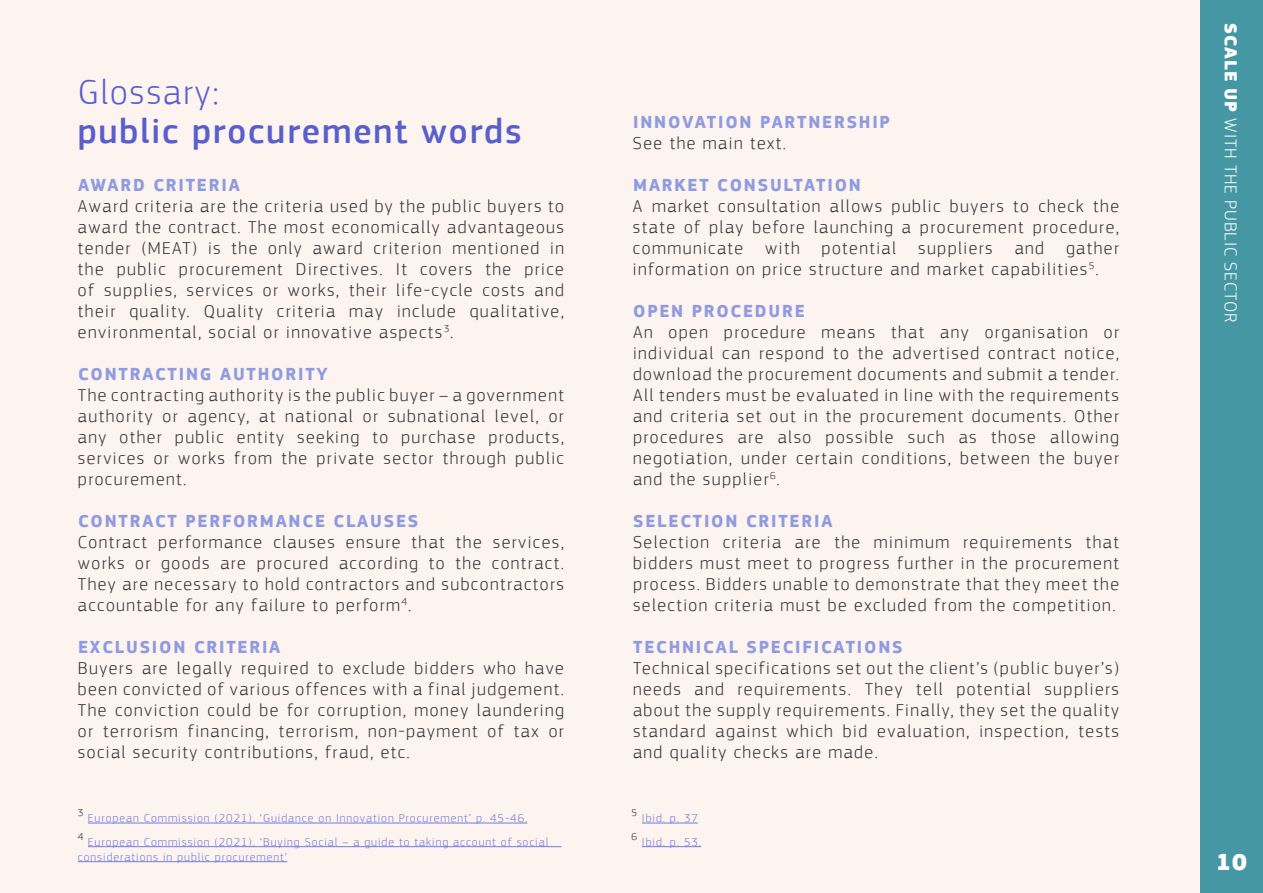
<style>
.page{position:relative;width:1263px;height:893px;background:#fff}
.page>*{position:absolute;margin:0;border:0;box-sizing:border-box;transform-origin:0 0}
.t1{font:500 36px "EC Square Sans Pro";letter-spacing:.05em;color:#585fcc}
.t2{font:300 36px "EC Square Sans Pro";letter-spacing:.05em;color:#585fcc}
.t3{font:900 24px "EC Square Sans Pro";color:#fff}
.t4{font:300 18px/21px "EC Square Sans Pro";letter-spacing:.08em;color:#333;text-align:justify}
.t5{font:700 18px "EC Square Sans Pro";letter-spacing:.1em;color:#8f9be0}
.t6{font:300 18px "EC Square Sans Pro";letter-spacing:.05em;color:#fff}
.t7{font:300 12px/15px "EC Square Sans Pro";letter-spacing:.08em;color:#727dde}
.t8{font:300 10.5px "EC Square Sans Pro";color:#333}
.s1{font-weight:900}
</style>
<div class="page">
<div style="left:0;top:0;width:1200px;height:893px;background:#fdf3ef"></div>
<div style="left:1200px;top:0;width:63px;height:893px;background:#4598a3"></div>
<hr style="left:88px;top:823px;width:439px;height:1px;background:#727dde">
<hr style="left:642px;top:823px;width:56px;height:1px;background:#727dde">
<hr style="left:642px;top:846px;width:59px;height:1px;background:#727dde">
<hr style="left:88px;top:846px;width:473px;height:1px;background:#727dde">
<hr style="left:78px;top:861px;width:209px;height:1px;background:#727dde">
<h1 class="t2" style="left:78px;top:71px;width:142px">Glossary:</h1>
<h1 class="t1" style="left:78px;top:110px;width:445px">public procurement words</h1>
<p class="t5" style="left:78px;top:174px;width:163px">AWARD CRITERIA</p>
<p class="t4" style="left:78px;top:196px;width:488px">Award criteria are the criteria used by the public buyers to award the contract. The most economically advantageous tender (MEAT) is the only award criterion mentioned in the public procurement Directives. It covers the price of supplies, services or works, their life-cycle costs and their quality. Quality criteria may include qualitative, environmental, social or innovative aspects<sup>3</sup>.</p>
<p class="t5" style="left:78px;top:363px;width:251px">CONTRACTING AUTHORITY</p>
<p class="t4" style="left:78px;top:385px;width:487px">The contracting authority is the public buyer – a government authority or agency, at national or subnational level, or any other public entity seeking to purchase products, services or works from the private sector through public procurement.</p>
<p class="t5" style="left:78px;top:510px;width:342px">CONTRACT PERFORMANCE CLAUSES</p>
<p class="t4" style="left:78px;top:532px;width:488px">Contract performance clauses ensure that the services, works or goods are procured according to the contract.<br>They are necessary to hold contractors and subcontractors accountable for any failure to perform<sup>4</sup>.</p>
<p class="t5" style="left:78px;top:636px;width:204px">EXCLUSION CRITERIA</p>
<p class="t4" style="left:78px;top:658px;width:488px">Buyers are legally required to exclude bidders who have been convicted of various offences with a final judgement.<br>The conviction could be for corruption, money laundering or terrorism financing, terrorism, non-payment of tax or social security contributions, fraud, etc.</p>
<p class="t5" style="left:633px;top:111px;width:258px">INNOVATION PARTNERSHIP</p>
<p class="t4" style="left:633px;top:133px;width:155px">See the main text.</p>
<p class="t5" style="left:633px;top:174px;width:229px">MARKET CONSULTATION</p>
<p class="t4" style="left:633px;top:196px;width:488px">A market consultation allows public buyers to check the state of play before launching a procurement procedure, communicate with potential suppliers and gather information on price structure and market capabilities<sup>5</sup>.</p>
<p class="t5" style="left:633px;top:300px;width:173px">OPEN PROCEDURE</p>
<p class="t4" style="left:633px;top:322px;width:488px">An open procedure means that any organisation or individual can respond to the advertised contract notice, download the procurement documents and submit a tender.<br>All tenders must be evaluated in line with the requirements and criteria set out in the procurement documents. Other procedures are also possible such as those allowing negotiation, under certain conditions, between the buyer and the supplier<sup>6</sup>.</p>
<p class="t5" style="left:633px;top:510px;width:201px">SELECTION CRITERIA</p>
<p class="t4" style="left:633px;top:532px;width:487px">Selection criteria are the minimum requirements that bidders must meet to progress further in the procurement process. Bidders unable to demonstrate that they meet the selection criteria must be excluded from the competition.</p>
<p class="t5" style="left:633px;top:636px;width:271px">TECHNICAL SPECIFICATIONS</p>
<p class="t4" style="left:633px;top:658px;width:488px">Technical specifications set out the client’s (public buyer’s) needs and requirements. They tell potential suppliers about the supply requirements. Finally, they set the quality standard against which bid evaluation, inspection, tests and quality checks are made.</p>
<p class="t6" style="left:1241px;top:23px;width:300px;rotate:90deg"><span class="s1">SCALE UP</span> WITH THE PUBLIC SECTOR</p>
<p class="t8" style="left:78px;top:806px;width:7px">3</p>
<p class="t7" style="left:88px;top:810px;width:441px">European Commission (2021), ‘Guidance on Innovation Procurement’ p. 45-46.</p>
<p class="t8" style="left:631px;top:806px;width:7px">5</p>
<p class="t7" style="left:642px;top:810px;width:57px">Ibid. p. 37</p>
<p class="t8" style="left:78px;top:830px;width:7px">4</p>
<p class="t7" style="left:78px;top:834px;width:472px;text-indent:10px">European Commission (2021), ‘Buying Social – a guide to taking account of social considerations in public procurement’</p>
<p class="t8" style="left:631px;top:830px;width:7px">6</p>
<p class="t7" style="left:642px;top:834px;width:61px">Ibid. p. 53.</p>
<h2 class="t3" style="left:1216px;top:847px;width:32px">10</h2>
</div>
